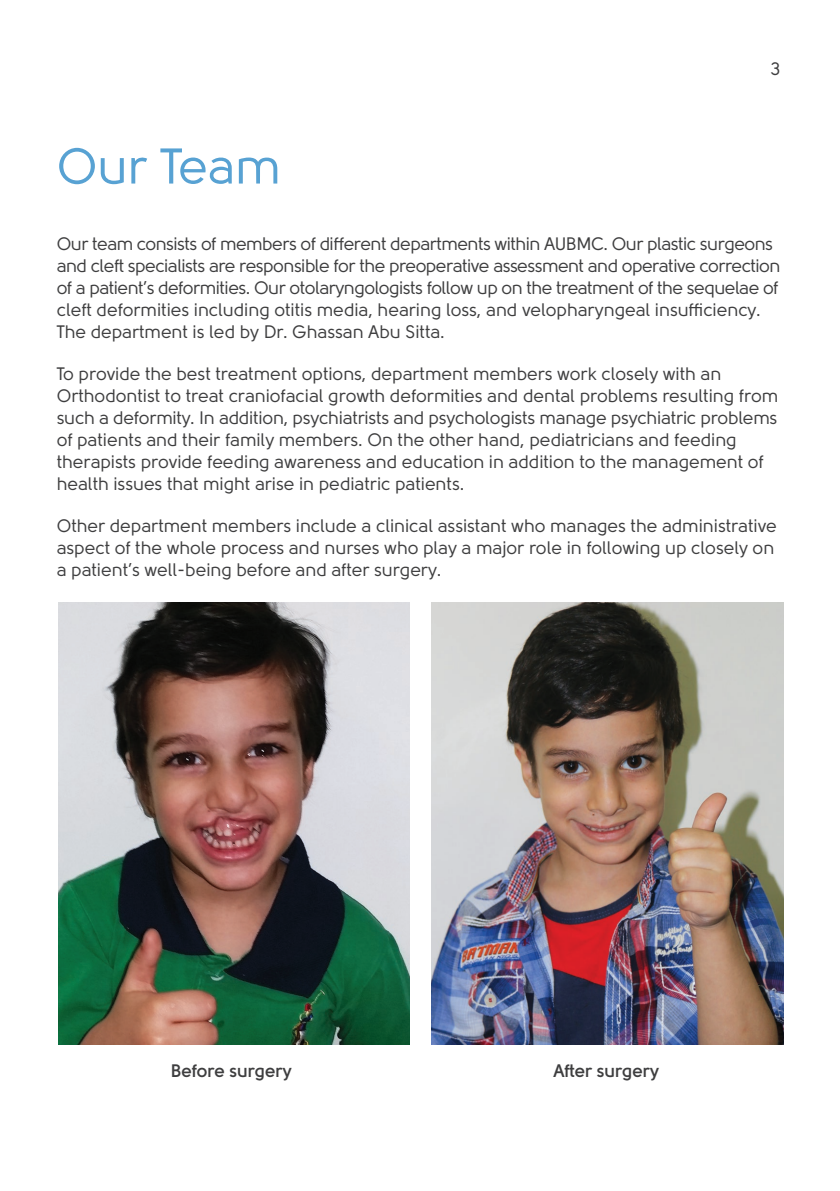
<style>
.page{position:relative;width:840px;height:1191px;background:#fff}
.page>*{position:absolute;margin:0;border:0;box-sizing:border-box;transform-origin:0 0}
.titles{font:50px "Solomon";color:#58a2d3}
.Regular_Text{font:18px/22px "Solomon";color:#3e3e3f}
.Regular_Text-2{font:18px/22px "Solomon";letter-spacing:-.025em;color:#3e3e3f}
.titles-2{font:700 18px "Solomon";letter-spacing:-.01em;color:#3e3e3f}
</style>
<div class="page">
<img style="left:58px;top:602px;width:351px;height:442px">
<img style="left:431px;top:602px;width:351px;height:442px">
<p class="titles" style="left:57px;top:139px;width:225px">Our Team</p>
<p class="Regular_Text" style="left:770px;top:58px;width:11px">3</p>
<p class="Regular_Text-2" style="left:57px;top:232px;width:724px">Our team consists of members of different departments within AUBMC. Our plastic surgeons and cleft specialists are responsible for the preoperative assessment and operative correction of a patient’s deformities. Our otolaryngologists follow up on the treatment of the sequelae of cleft deformities including otitis media, hearing loss, and velopharyngeal insufficiency.</p>
<p class="Regular_Text" style="left:57px;top:320px;width:389px">The department is led by Dr. Ghassan Abu Sitta.</p>
<p class="Regular_Text" style="left:57px;top:362px;width:722px">To provide the best treatment options, department members work closely with an Orthodontist to treat craniofacial growth deformities and dental problems resulting from such a deformity. In addition, psychiatrists and psychologists manage psychiatric problems of patients and their family members. On the other hand, pediatricians and feeding therapists provide feeding awareness and education in addition to the management of health issues that might arise in pediatric patients.</p>
<p class="Regular_Text" style="left:57px;top:514px;width:721px">Other department members include a clinical assistant who manages the administrative aspect of the whole process and nurses who play a major role in following up closely on a patient’s well-being before and after surgery.</p>
<p class="titles-2" style="left:171px;top:1060px;width:122px">Before surgery</p>
<p class="titles-2" style="left:553px;top:1060px;width:107px">After surgery</p>
</div>
